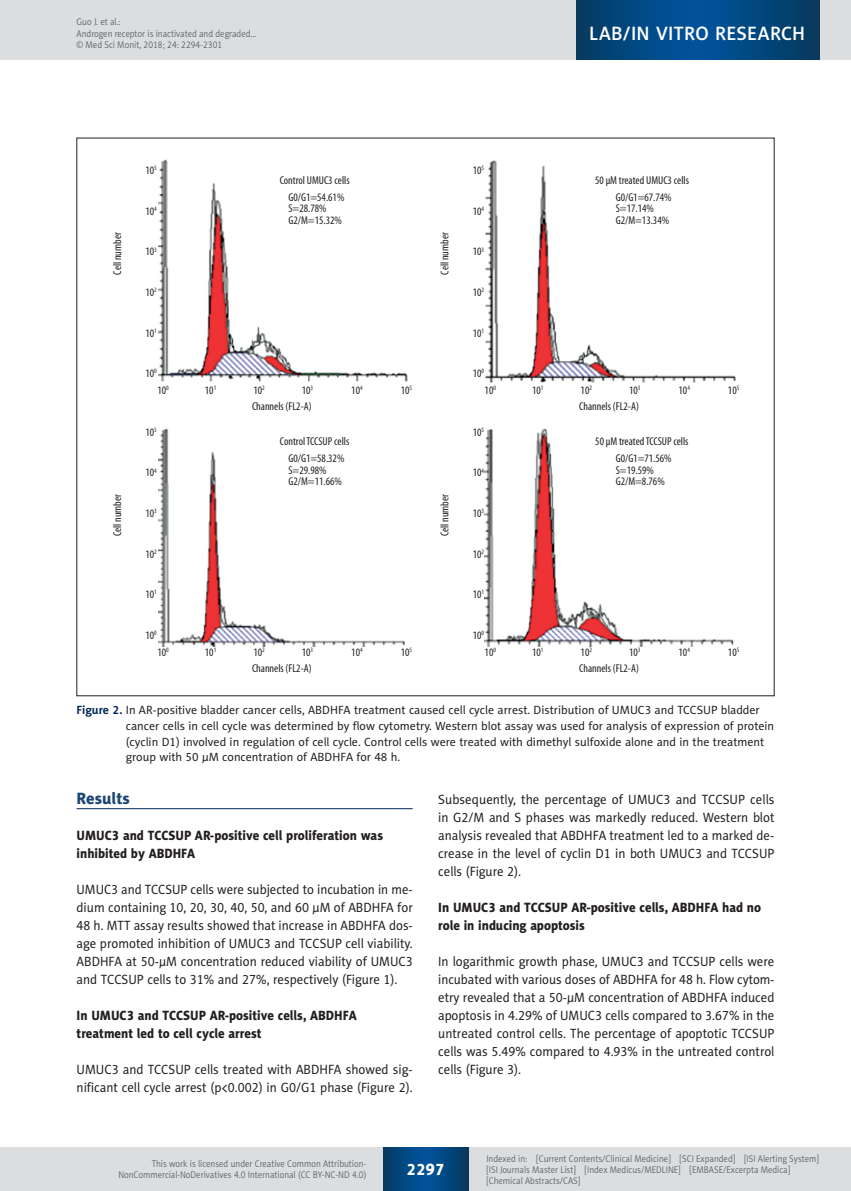
<style>
.page{position:relative;width:851px;height:1191px;background:#fff}
.page>*{position:absolute;margin:0;border:0;box-sizing:border-box;transform-origin:0 0}
.t1{font:19.5px "Naomi Sans EFN Medium";letter-spacing:.01em;color:#fff}
.MSM_Headline_1{font:16.5px "Naomi Sans EFN Heavy";color:#1a4574}
.t2{font:16.5px "Naomi Sans EFN Heavy";color:#fff}
.MSM_Body{font:13.5px/18px "Naomi Sans EFN";color:#231f20;scale:.95 1}
.MSM_Body-2{font:13.5px/18px "Naomi Sans EFN";color:#231f20;text-align:justify;scale:.94 1}
.MSM_Body-3{font:13.5px/18px "Naomi Sans EFN";color:#231f20;text-align:justify;scale:.96 1}
.MSM_Headline_2{font:13.5px/18px "Naomi Sans EFN Heavy";color:#231f20;scale:.95 1}
.MSM_Rycina_tytul{font:12px/15.8px "Naomi Sans EFN";color:#231f20}
.t3{font:condensed 11.4px/11.4px "Myriad Pro";color:#231f20}
.t4{font:9.75px/11.2px "Naomi Sans EFN Light";color:#57585a;scale:.9 1}
.s1{font-weight:700;color:#00295c}
</style>
<div class="page">
<hr style="left:77px;top:808px;width:335px;height:1px;background:#00295c">
<img style="left:158px;top:159px;width:250px;height:222px">
<img style="left:485px;top:160px;width:251px;height:222px">
<img style="left:158px;top:428px;width:247px;height:218px">
<img style="left:485px;top:428px;width:249px;height:218px">
<div style="left:0;top:1148px;width:850px;height:43px;background:#dcdddf"></div>
<svg style="left:383px;top:1147px;width:85px;height:43px;background:#02477e"></svg>
<div style="left:0;top:0;width:850px;height:60px;background:#dcdddf"></div>
<svg style="left:576px;top:0;width:243px;height:60px;background:#02477e"></svg>
<p class="t4" style="left:77px;top:16px;width:201px">Guo J. et al.:<br>Androgen receptor is inactivated and degraded… © Med Sci Monit, 2018; 24: 2294-2301</p>
<h1 class="t1" style="left:589px;top:22px;width:217px">LAB/IN VITRO RESEARCH</h1>
<p class="t3" style="left:112px;top:274px;width:44px;rotate:-90deg">Cell number</p>
<p class="t3" style="left:112px;top:536px;width:44px;rotate:-90deg">Cell number</p>
<p class="t3" style="left:145px;top:164px;width:13px">10<sup>5</sup></p>
<p class="t3" style="left:145px;top:205px;width:13px">10<sup>4</sup></p>
<p class="t3" style="left:145px;top:246px;width:13px">10<sup>3</sup></p>
<p class="t3" style="left:145px;top:286px;width:13px">10<sup>2</sup></p>
<p class="t3" style="left:145px;top:327px;width:13px">10<sup>1</sup></p>
<p class="t3" style="left:145px;top:368px;width:13px">10<sup>0</sup></p>
<p class="t3" style="left:157px;top:384px;width:13px">10<sup>0</sup></p>
<p class="t3" style="left:145px;top:426px;width:13px">10<sup>5</sup></p>
<p class="t3" style="left:145px;top:467px;width:13px">10<sup>4</sup></p>
<p class="t3" style="left:145px;top:507px;width:13px">10<sup>3</sup></p>
<p class="t3" style="left:145px;top:548px;width:13px">10<sup>2</sup></p>
<p class="t3" style="left:145px;top:588px;width:13px">10<sup>1</sup></p>
<p class="t3" style="left:145px;top:629px;width:13px">10<sup>0</sup></p>
<p class="t3" style="left:157px;top:646px;width:13px">10<sup>0</sup></p>
<p class="t3" style="left:280px;top:174px;width:71px">Control UMUC3 cells</p>
<p class="t3" style="left:288px;top:191px;width:57px">G0/G1=54.61%<br>S=28.78%<br>G2/M=15.32%</p>
<p class="t3" style="left:205px;top:384px;width:13px">10<sup>1</sup></p>
<p class="t3" style="left:253px;top:384px;width:13px">10<sup>2</sup></p>
<p class="t3" style="left:302px;top:384px;width:13px">10<sup>3</sup></p>
<p class="t3" style="left:252px;top:401px;width:61px">Channels (FL2-A)</p>
<p class="t3" style="left:351px;top:384px;width:13px">10<sup>4</sup></p>
<p class="t3" style="left:280px;top:435px;width:71px">Control TCCSUP cells</p>
<p class="t3" style="left:288px;top:453px;width:57px">G0/G1=58.32%<br>S=29.98%<br>G2/M=11.66%</p>
<p class="t3" style="left:205px;top:646px;width:13px">10<sup>1</sup></p>
<p class="t3" style="left:253px;top:646px;width:13px">10<sup>2</sup></p>
<p class="t3" style="left:302px;top:646px;width:13px">10<sup>3</sup></p>
<p class="t3" style="left:252px;top:662px;width:61px">Channels (FL2-A)</p>
<p class="t3" style="left:351px;top:646px;width:13px">10<sup>4</sup></p>
<p class="t3" style="left:400px;top:384px;width:13px">10<sup>5</sup></p>
<p class="t3" style="left:400px;top:646px;width:13px">10<sup>5</sup></p>
<p class="t3" style="left:439px;top:274px;width:44px;rotate:-90deg">Cell number</p>
<p class="t3" style="left:439px;top:536px;width:44px;rotate:-90deg">Cell number</p>
<p class="t3" style="left:472px;top:164px;width:13px">10<sup>5</sup></p>
<p class="t3" style="left:472px;top:205px;width:13px">10<sup>4</sup></p>
<p class="t3" style="left:472px;top:246px;width:13px">10<sup>3</sup></p>
<p class="t3" style="left:472px;top:286px;width:13px">10<sup>2</sup></p>
<p class="t3" style="left:472px;top:327px;width:13px">10<sup>1</sup></p>
<p class="t3" style="left:472px;top:368px;width:13px">10<sup>0</sup></p>
<p class="t3" style="left:484px;top:384px;width:13px">10<sup>0</sup></p>
<p class="t3" style="left:472px;top:426px;width:13px">10<sup>5</sup></p>
<p class="t3" style="left:472px;top:467px;width:13px">10<sup>4</sup></p>
<p class="t3" style="left:472px;top:507px;width:13px">10<sup>3</sup></p>
<p class="t3" style="left:472px;top:548px;width:13px">10<sup>2</sup></p>
<p class="t3" style="left:472px;top:588px;width:13px">10<sup>1</sup></p>
<p class="t3" style="left:472px;top:629px;width:13px">10<sup>0</sup></p>
<p class="t3" style="left:484px;top:646px;width:13px">10<sup>0</sup></p>
<p class="t3" style="left:595px;top:174px;width:95px">50 μM treated UMUC3 cells</p>
<p class="t3" style="left:615px;top:191px;width:57px">G0/G1=67.74%<br>S=17.14%<br>G2/M=13.34%</p>
<p class="t3" style="left:532px;top:384px;width:13px">10<sup>1</sup></p>
<p class="t3" style="left:580px;top:384px;width:13px">10<sup>2</sup></p>
<p class="t3" style="left:629px;top:384px;width:13px">10<sup>3</sup></p>
<p class="t3" style="left:579px;top:401px;width:61px">Channels (FL2-A)</p>
<p class="t3" style="left:678px;top:384px;width:13px">10<sup>4</sup></p>
<p class="t3" style="left:595px;top:435px;width:95px">50 μM treated TCCSUP cells</p>
<p class="t3" style="left:615px;top:453px;width:57px">G0/G1=71.56%<br>S=19.59%<br>G2/M=8.76%</p>
<p class="t3" style="left:532px;top:646px;width:13px">10<sup>1</sup></p>
<p class="t3" style="left:580px;top:646px;width:13px">10<sup>2</sup></p>
<p class="t3" style="left:629px;top:646px;width:13px">10<sup>3</sup></p>
<p class="t3" style="left:579px;top:662px;width:61px">Channels (FL2-A)</p>
<p class="t3" style="left:678px;top:646px;width:13px">10<sup>4</sup></p>
<p class="t3" style="left:727px;top:384px;width:13px">10<sup>5</sup></p>
<p class="t3" style="left:727px;top:646px;width:13px">10<sup>5</sup></p>
<p class="MSM_Rycina_tytul" style="left:126px;top:702px;width:649px;text-indent:-49px"><span class="s1">Figure 2.</span> In AR-positive bladder cancer cells, ABDHFA treatment caused cell cycle arrest. Distribution of UMUC3 and TCCSUP bladder cancer cells in cell cycle was determined by flow cytometry. Western blot assay was used for analysis of expression of protein (cyclin D1) involved in regulation of cell cycle. Control cells were treated with dimethyl sulfoxide alone and in the treatment group with 50 µM concentration of ABDHFA for 48 h.</p>
<p class="MSM_Headline_1" style="left:77px;top:788px;width:55px">Results</p>
<p class="MSM_Headline_2" style="left:77px;top:826px;width:324px">UMUC3 and TCCSUP AR-positive cell proliferation was inhibited by ABDHFA</p>
<p class="MSM_Body-2" style="left:77px;top:880px;width:359px">UMUC3 and TCCSUP cells were subjected to incubation in me&shy;dium containing 10, 20, 30, 40, 50, and 60 µM of ABDHFA for 48 h. MTT assay results showed that increase in ABDHFA dos&shy;age promoted inhibition of UMUC3 and TCCSUP cell viability.<br>ABDHFA at 50-µM concentration reduced viability of UMUC3 and TCCSUP cells to 31% and 27%, respectively (Figure 1).</p>
<p class="MSM_Headline_2" style="left:77px;top:1006px;width:296px">In UMUC3 and TCCSUP AR-positive cells, ABDHFA treatment led to cell cycle arrest</p>
<p class="MSM_Body" style="left:77px;top:1060px;width:355px">UMUC3 and TCCSUP cells treated with ABDHFA showed sig&shy;nificant cell cycle arrest (p&lt;0.002) in G0/G1 phase (Figure 2).</p>
<p class="MSM_Body-3" style="left:438px;top:790px;width:352px">Subsequently, the percentage of UMUC3 and TCCSUP cells in G2/M and S phases was markedly reduced. Western blot analysis revealed that ABDHFA treatment led to a marked de&shy;crease in the level of cyclin D1 in both UMUC3 and TCCSUP cells (Figure 2).</p>
<p class="MSM_Headline_2" style="left:438px;top:898px;width:341px">In UMUC3 and TCCSUP AR-positive cells, ABDHFA had no role in inducing apoptosis</p>
<p class="MSM_Body" style="left:438px;top:952px;width:355px;text-align:justify">In logarithmic growth phase, UMUC3 and TCCSUP cells were incubated with various doses of ABDHFA for 48 h. Flow cytom&shy;etry revealed that a 50-µM concentration of ABDHFA induced apoptosis in 4.29% of UMUC3 cells compared to 3.67% in the untreated control cells. The percentage of apoptotic TCCSUP cells was 5.49% compared to 4.93% in the untreated control cells (Figure 3).</p>
<p class="t4" style="left:118px;top:1158px;width:277px;text-align:right">This work is licensed under Creative Common Attribution-<br>NonCommercial-NoDerivatives 4.0 International (CC BY-NC-ND 4.0)</p>
<h2 class="t2" style="left:406px;top:1159px;width:40px">2297</h2>
<p class="t4" style="left:486px;top:1152px;width:371px">Indexed in: [Current Contents/Clinical Medicine] [SCI Expanded] [ISI Alerting System] [ISI Journals Master List] [Index Medicus/MEDLINE] [EMBASE/Excerpta Medica] [Chemical Abstracts/CAS]</p>
</div>
